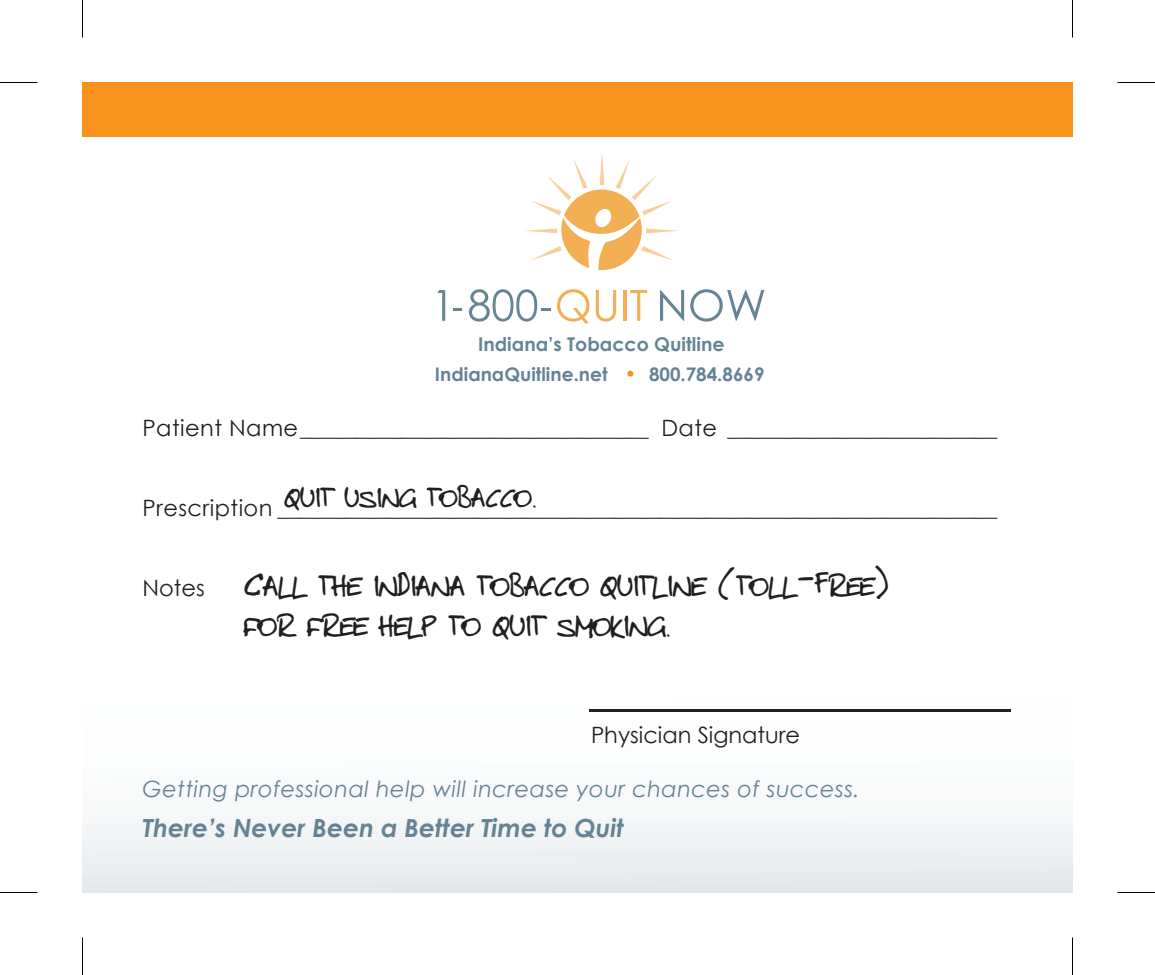
<style>
.page{position:relative;width:1155px;height:975px;background:#fff}
.page>*{position:absolute;margin:0;border:0;box-sizing:border-box;transform-origin:0 0}
.t1{font:40px/40px "tomshandwrittennew";letter-spacing:.02em;color:#231f20}
.t2{font:37.5px "tomshandwrittennew";letter-spacing:.02em;color:#231f20}
.t3{font:italic 700 25px "Century Gothic";color:#658394}
.t4{font:22.5px "Century Gothic";letter-spacing:.02em;color:#231f20}
.t5{font:italic 22.5px "Century Gothic";letter-spacing:.02em;color:#658394}
.t6{font:22.5px "Century Gothic";color:#231f20}
.t7{font:700 19px "Century Gothic";color:#658494}
.t8{font:700 18.75px "Century Gothic";color:#658394}
.s1{font-size:20px;color:#f7931d}
</style>
<div class="page">
<div style="left:83px;top:496px;width:989px;height:396px;background:linear-gradient(to bottom,#fff,#f0f2f4)"></div>
<hr style="left:589px;top:710px;width:422px;height:2px;background:#231f20">
<div style="left:83px;top:82px;width:989px;height:54px;background:#f7931d"></div>
<svg style="left:525px;top:153px;width:154px;height:117px"></svg>
<svg style="left:437px;top:290px;width:8px;height:31px"></svg>
<svg style="left:453px;top:308px;width:9px;height:3px"></svg>
<svg style="left:469px;top:289px;width:81px;height:33px"></svg>
<svg style="left:557px;top:289px;width:32px;height:34px"></svg>
<svg style="left:596px;top:290px;width:20px;height:32px"></svg>
<hr style="left:623px;top:290px;width:3px;height:31px;background:#f2af53">
<svg style="left:630px;top:290px;width:17px;height:31px"></svg>
<svg style="left:660px;top:290px;width:24px;height:31px"></svg>
<svg style="left:690px;top:289px;width:74px;height:33px"></svg>
<hr style="left:0;top:82px;width:38px;height:1px;background:#000">
<hr style="left:1118px;top:82px;width:37px;height:1px;background:#000">
<hr style="left:0;top:892px;width:38px;height:1px;background:#000">
<hr style="left:1118px;top:892px;width:37px;height:1px;background:#000">
<hr style="left:82px;top:0;width:1px;height:38px;background:#000">
<hr style="left:82px;top:938px;width:1px;height:37px;background:#000">
<hr style="left:1072px;top:0;width:1px;height:38px;background:#000">
<hr style="left:1072px;top:938px;width:1px;height:37px;background:#000">
<p class="t7" style="left:478px;top:332px;width:248px">Indiana’s Tobacco Quitline</p>
<p class="t8" style="left:435px;top:362px;width:331px">IndianaQuitline.net <span class="s1">•</span> 800.784.8669</p>
<p class="t4" style="left:142px;top:414px;width:856px">Patient Name _______________________________ Date ________________________</p>
<h2 class="t2" style="left:285px;top:476px;width:253px">quit using tobacco.</h2>
<p class="t4" style="left:142px;top:494px;width:856px">Prescription ________________________________________________________________</p>
<p class="t4" style="left:142px;top:574px;width:64px">Notes</p>
<h1 class="t1" style="left:245px;top:569px;width:646px">Call the indiana tobacco quitline (toll-Free) for free help to quit smoking.</h1>
<p class="t6" style="left:591px;top:721px;width:211px">Physician Signature</p>
<p class="t5" style="left:143px;top:776px;width:719px">Getting professional help will increase your chances of success.</p>
<p class="t3" style="left:142px;top:812px;width:483px">There’s Never Been a Better Time to Quit</p>
</div>
